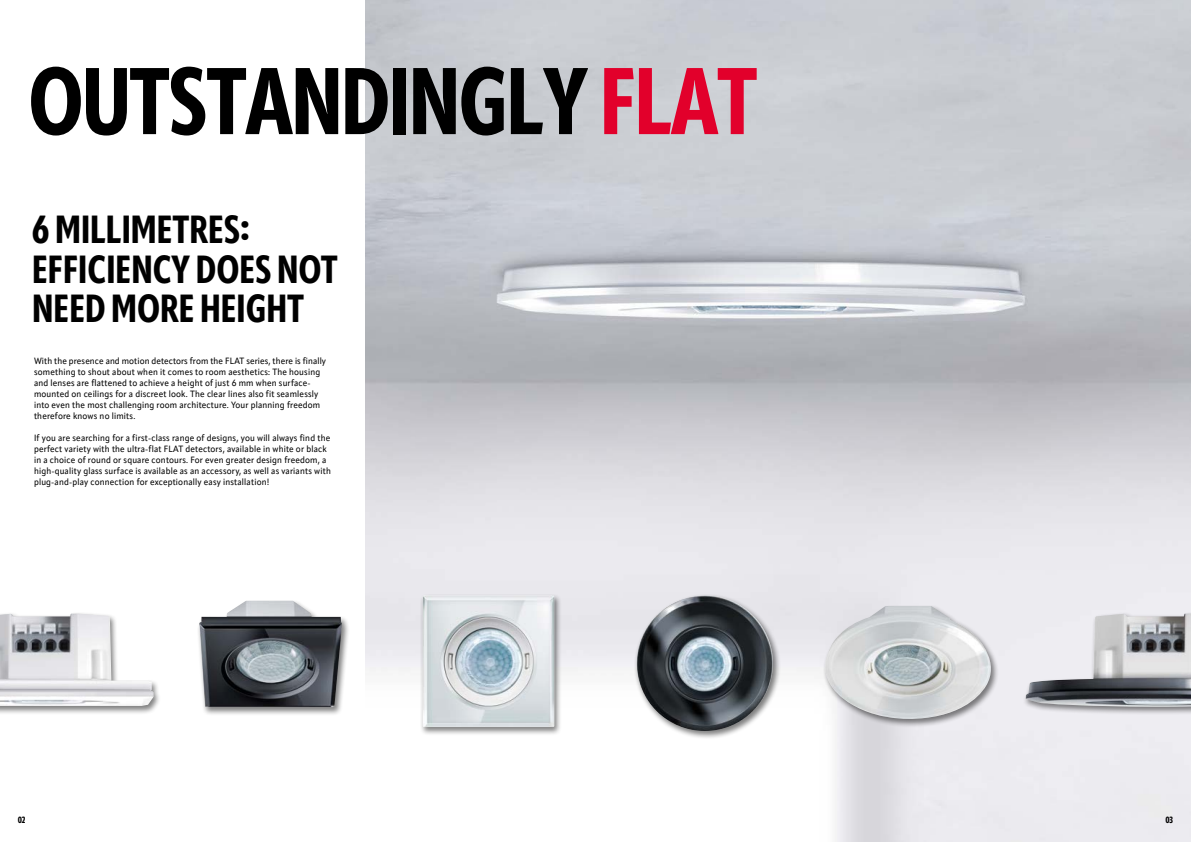
<style>
.page{position:relative;width:1191px;height:842px;background:#fff}
.page>*{position:absolute;margin:0;border:0;box-sizing:border-box;transform-origin:0 0}
.t1{font:800 94px "Apparat Extra Cond";letter-spacing:-.02em;color:#000}
.t2{font:800 39px/39.7px "Apparat Extra Cond";color:#000}
.t3{font:500 9px/11px "Apparat Semi Cond";letter-spacing:.02em;color:#000}
.t4{font:800 9px "Apparat Extra Cond";color:#000}
.s1{color:#e2002b}
</style>
<div class="page">
<img style="left:366px;top:0;width:825px;height:842px">
<div style="left:420px;top:593px;width:142px;height:143px;background:#000;opacity:.5"></div>
<img style="left:423px;top:595px;width:131px;height:132px">
<div style="left:633px;top:593px;width:148px;height:147px;background:#000;opacity:.5"></div>
<img style="left:636px;top:595px;width:137px;height:136px;border-radius:68px">
<div style="left:1023px;top:612px;width:168px;height:104px;background:#000;opacity:.5"></div>
<img style="left:1025px;top:614px;width:166px;height:93px">
<div style="left:0;top:612px;width:161px;height:103px;background:#000;opacity:.5"></div>
<img style="left:0;top:614px;width:154px;height:92px">
<div style="left:197px;top:599px;width:153px;height:117px;background:#000;opacity:.5"></div>
<img style="left:199px;top:601px;width:143px;height:106px">
<div style="left:822px;top:604px;width:176px;height:124px;background:#000;opacity:.5"></div>
<img style="left:824px;top:606px;width:167px;height:114px">
<h1 class="t1" style="left:28px;top:45px;width:731px">OUTSTANDINGLY <span class="s1">FLAT</span></h1>
<h2 class="t2" style="left:32px;top:210px;width:307px">6 MILLIMETRES:<br>EFFICIENCY DOES NOT<br>NEED MORE HEIGHT</h2>
<p class="t3" style="left:34px;top:355px;width:293px">With the presence and motion detectors from the FLAT series, there is finally something to shout about when it comes to room aesthetics: The housing and lenses are flattened to achieve a height of just 6 mm when surface&shy;mounted on ceilings for a discreet look. The clear lines also fit seamlessly into even the most challenging room architecture. Your planning freedom therefore knows no limits.</p>
<p class="t3" style="left:34px;top:432px;width:298px">If you are searching for a first-class range of designs, you will always find the perfect variety with the ultra-flat FLAT detectors, available in white or black in a choice of round or square contours. For even greater design freedom, a high-quality glass surface is available as an accessory, as well as variants with plug-and-play connection for exceptionally easy installation!</p>
<p class="t4" style="left:18px;top:814px;width:9px">02</p>
<p class="t4" style="left:1165px;top:814px;width:9px">03</p>
</div>
